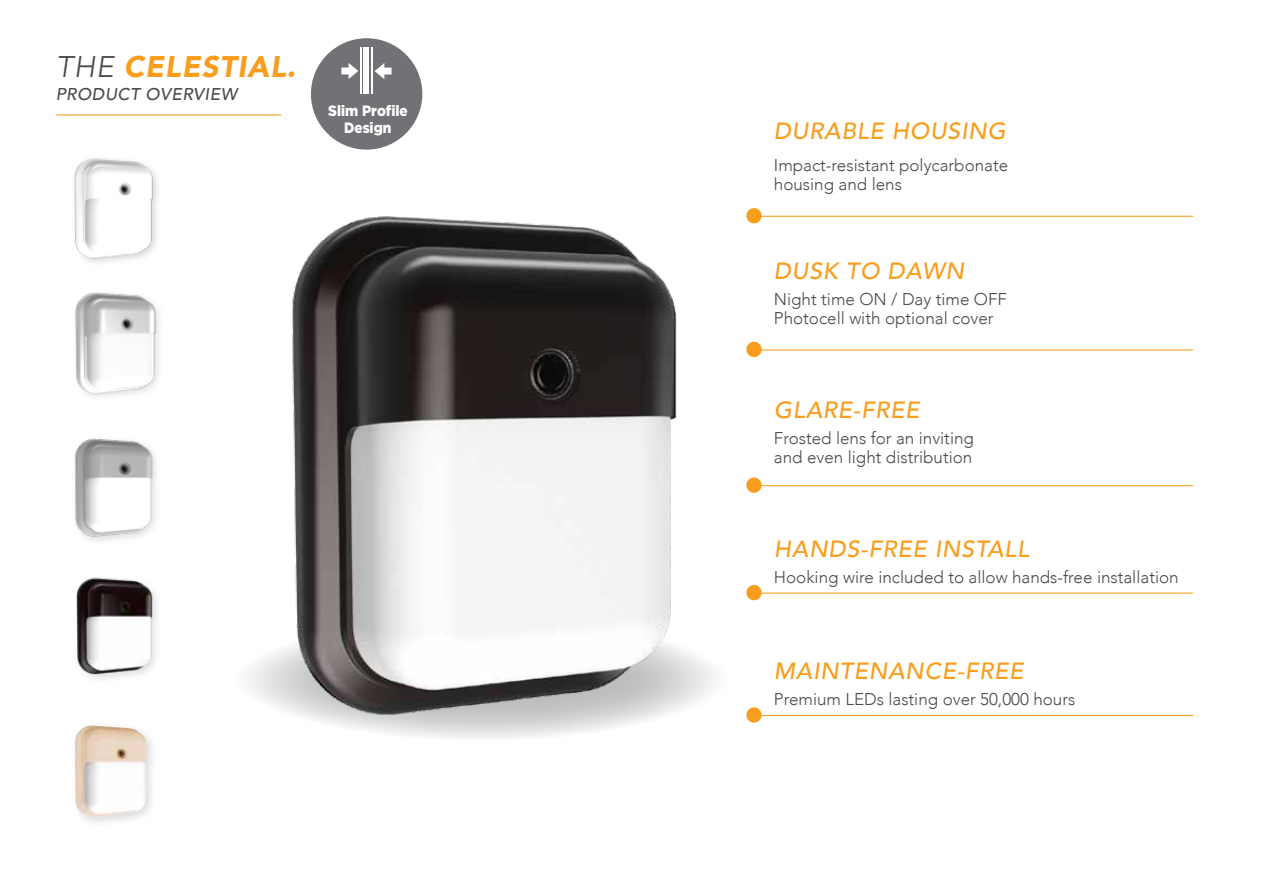
<style>
.page{position:relative;width:1263px;height:893px;background:#fff}
.page>*{position:absolute;margin:0;border:0;box-sizing:border-box;transform-origin:0 0}
.t1{font:italic 900 29.85px "Avenir";letter-spacing:.03em;color:#f99d1c}
.t2{font:italic 500 23.4px "Avenir";letter-spacing:.03em;color:#f99d1c}
.t3{font:300 17.1px/19.2px "Avenir";color:#4d4946}
.t4{font:italic 500 17.1px "Avenir";letter-spacing:.03em;color:#4d4a47}
.t5{font:900 15px/17px "Gotham";color:#fff;text-align:center;scale:.91 1}
.s1{font-weight:300;color:#4d4a47}
</style>
<div class="page">
<hr style="left:754px;top:216px;width:439px;height:1px;background:#f99d1c">
<svg style="left:746px;top:208px;width:16px;height:16px"></svg>
<hr style="left:56px;top:115px;width:226px;height:1px;background:#f99d1c">
<hr style="left:754px;top:349px;width:439px;height:1px;background:#f99d1c">
<svg style="left:746px;top:341px;width:16px;height:17px"></svg>
<hr style="left:754px;top:485px;width:439px;height:1px;background:#f99d1c">
<svg style="left:746px;top:477px;width:16px;height:16px"></svg>
<hr style="left:754px;top:715px;width:439px;height:1px;background:#f99d1c">
<svg style="left:746px;top:707px;width:16px;height:16px"></svg>
<hr style="left:754px;top:593px;width:439px;height:1px;background:#f99d1c">
<svg style="left:746px;top:585px;width:16px;height:16px"></svg>
<div style="left:311px;top:38px;width:111px;height:112px;background:#717275;border-radius:50%"></div>
<div style="left:363px;top:48px;width:6px;height:46px;background:#fff"></div>
<hr style="left:360px;top:48px;width:2px;height:46px;background:#fff">
<hr style="left:371px;top:48px;width:2px;height:46px;background:#fff">
<svg style="left:375px;top:63px;width:16px;height:16px"></svg>
<svg style="left:341px;top:63px;width:17px;height:16px"></svg>
<svg style="left:218px;top:604px;width:527px;height:152px"></svg>
<img style="left:246px;top:149px;width:467px;height:580px">
<div style="left:70px;top:721px;width:88px;height:107px;background:#000;opacity:.14"></div>
<img style="left:75px;top:725px;width:72px;height:93px">
<img style="left:74px;top:158px;width:84px;height:105px">
<img style="left:74px;top:438px;width:82px;height:103px">
<img style="left:76px;top:577px;width:81px;height:102px">
<img style="left:75px;top:292px;width:84px;height:105px">
<h1 class="t1" style="left:56px;top:42px;width:242px"><span class="s1">THE</span> CELESTIAL.</h1>
<p class="t4" style="left:56px;top:84px;width:183px">PRODUCT OVERVIEW</p>
<p class="t5" style="left:328px;top:102px;width:89px">Slim Profile<br>Design</p>
<h2 class="t2" style="left:774px;top:117px;width:233px">DURABLE HOUSING</h2>
<p class="t3" style="left:774px;top:155px;width:236px">Impact-resistant polycarbonate housing and lens</p>
<h2 class="t2" style="left:774px;top:257px;width:192px">DUSK TO DAWN</h2>
<p class="t3" style="left:774px;top:289px;width:235px">Night time ON / Day time OFF<br>Photocell with optional cover</p>
<h2 class="t2" style="left:774px;top:396px;width:147px">GLARE-FREE</h2>
<p class="t3" style="left:774px;top:428px;width:202px">Frosted lens for an inviting and even light distribution</p>
<h2 class="t2" style="left:774px;top:535px;width:257px">HANDS-FREE INSTALL</h2>
<p class="t3" style="left:774px;top:567px;width:406px">Hooking wire included to allow hands-free installation</p>
<h2 class="t2" style="left:774px;top:657px;width:251px">MAINTENANCE-FREE</h2>
<p class="t3" style="left:774px;top:690px;width:303px">Premium LEDs lasting over 50,000 hours</p>
</div>
